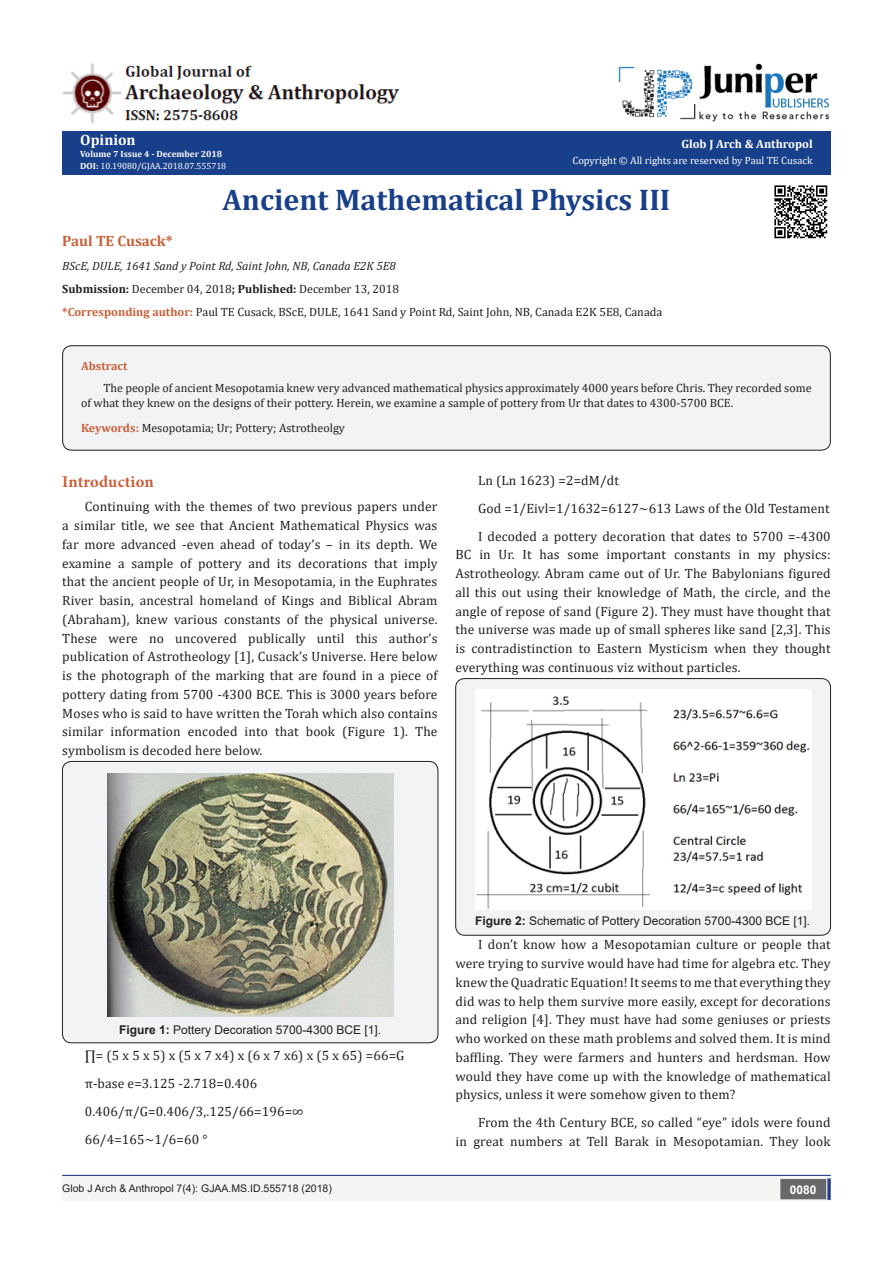
<style>
.page{position:relative;width:893px;height:1263px;background:#fff}
.page>*{position:absolute;margin:0;border:0;box-sizing:border-box;transform-origin:0 0}
.t1{font:700 30px "Cambria";color:#183f89}
.t2{font:700 16.5px "Minion Pro";letter-spacing:.005em;color:#ca5f37}
.t3{font:700 15px "Cambria";color:#ca5f37}
.t4{font:700 15px "Cambria";color:#fff}
.t5{font:13.5px/18.8px "Cambria";letter-spacing:.01em;color:#231f20;text-align:justify}
.t6{font:12px/15.8px "Cambria";color:#231f20}
.t7{font:12px "Arial";color:#231f20}
.t8{font:italic 12px "Cambria";color:#231f20}
.t9{font:700 12px "Cambria";color:#fff}
.t10{font:700 12px "Cambria";color:#ca5f37}
.t11{font:700 12px "Arial";color:#fff}
.t12{font:10.5px "Arial";color:#231f20}
.t13{font:10.5px "Cambria";color:#fff}
.t14{font:9px "Cambria";color:#fff}
.t15{font:700 9px "Cambria";color:#fff}
.s1{font-weight:700}
.s2{font-weight:700;color:#ca5f37}
</style>
<div class="page">
<div style="left:62px;top:131px;width:769px;height:44px;background:#183f89"></div>
<div style="left:62px;top:1176px;width:494px;height:25px;background:#f5f5f4"></div>
<div style="left:503px;top:1176px;width:328px;height:25px;background:#f5f5f4"></div>
<svg style="left:827px;top:1178px;width:4px;height:22px"></svg>
<div style="left:781px;top:1180px;width:44px;height:18px;background:#68676a"></div>
<div style="left:780px;top:1179px;width:46px;height:20px;border:2px solid #68676a"></div>
<hr style="left:62px;top:1175px;width:769px;height:1px;background:#253f8e">
<img style="left:618px;top:63px;width:211px;height:59px">
<img style="left:62px;top:63px;width:338px;height:60px">
<div style="left:62px;top:761px;width:376px;height:282px;background:#f2f3f4;border-radius:9px"></div>
<div style="left:62px;top:761px;width:376px;height:282px;border:1px solid #231f20;border-radius:9px"></div>
<img style="left:107px;top:774px;width:286px;height:243px">
<div style="left:456px;top:678px;width:374px;height:257px;background:#f2f3f4;border-radius:9px"></div>
<div style="left:455px;top:678px;width:376px;height:257px;border:1px solid #231f20;border-radius:9px"></div>
<img style="left:475px;top:689px;width:336px;height:221px">
<div style="left:63px;top:346px;width:767px;height:104px;background:#f2f3f4;border-radius:9px"></div>
<div style="left:62px;top:345px;width:769px;height:105px;border:1px solid #231f20;border-radius:9px"></div>
<img style="left:774px;top:185px;width:54px;height:54px">
<p class="t4" style="left:80px;top:129px;width:57px">Opinion</p>
<p class="t15" style="left:80px;top:148px;width:143px">Volume 7 Issue 4 - December 2018</p>
<p class="t14" style="left:80px;top:161px;width:148px"><span class="s1">DOI:</span> 10.19080/GJAA.2018.07.555718</p>
<p class="t9" style="left:681px;top:136px;width:133px">Glob J Arch &amp; Anthropol</p>
<p class="t13" style="left:572px;top:154px;width:242px">Copyright © All rights are reserved by Paul TE Cusack</p>
<p class="t1" style="left:222px;top:179px;width:450px">Ancient Mathematical Physics III</p>
<p class="t3" style="left:62px;top:230px;width:112px">Paul TE Cusack*</p>
<p class="t8" style="left:62px;top:257px;width:335px">BScE, DULE, 1641 Sand y Point Rd, Saint John, NB, Canada E2K 5E8</p>
<p class="t6" style="left:62px;top:281px;width:338px"><span class="s1">Submission:</span> December 04, 2018<span class="s1">; Published:</span> December 13, 2018</p>
<p class="t6" style="left:62px;top:304px;width:602px"><span class="s2">*Corresponding author:</span> Paul TE Cusack, BScE, DULE, 1641 Sand y Point Rd, Saint John, NB, Canada E2K 5E8, Canada</p>
<p class="t10" style="left:81px;top:357px;width:48px">Abstract</p>
<p class="t6" style="left:81px;top:380px;width:732px;text-indent:22px">The people of ancient Mesopotamia knew very advanced mathematical physics approximately 4000 years before Chris. They recorded some of what they knew on the designs of their pottery. Herein, we examine a sample of pottery from Ur that dates to 4300-5700 BCE.</p>
<p class="t6" style="left:81px;top:420px;width:265px"><span class="s2">Keywords:</span> Mesopotamia; Ur; Pottery; Astrotheolgy</p>
<p class="t2" style="left:62px;top:470px;width:93px">Introduction</p>
<p class="t5" style="left:62px;top:497px;width:377px;text-indent:22px">Continuing with the themes of two previous papers under a similar title, we see that Ancient Mathematical Physics was far more advanced -even ahead of today’s – in its depth. We examine a sample of pottery and its decorations that imply that the ancient people of Ur, in Mesopotamia, in the Euphrates River basin, ancestral homeland of Kings and Biblical Abram (Abraham), knew various constants of the physical universe.<br>These were no uncovered publically until this author’s publication of Astrotheology [1], Cusack’s Universe. Here below is the photograph of the marking that are found in a piece of pottery dating from 5700 -4300 BCE. This is 3000 years before Moses who is said to have written the Torah which also contains similar information encoded into that book (Figure 1). The symbolism is decoded here below.</p>
<p class="t5" style="left:478px;top:471px;width:143px">Ln (Ln 1623) =2=dM/dt</p>
<p class="t5" style="left:478px;top:499px;width:353px">God =1/Eivl=1/1632=6127~613 Laws of the Old Testament</p>
<p class="t5" style="left:455px;top:526px;width:377px;text-indent:22px">I decoded a pottery decoration that dates to 5700 =-4300<br>BC in Ur. It has some important constants in my physics:<br>Astrotheology. Abram came out of Ur. The Babylonians figured all this out using their knowledge of Math, the circle, and the angle of repose of sand (Figure 2). They must have thought that the universe was made up of small spheres like sand [2,3]. This is contradistinction to Eastern Mysticism when they thought everything was continuous viz without particles.</p>
<p class="t7" style="left:119px;top:1021px;width:264px"><span class="s1">Figure 1:</span> Pottery Decoration 5700-4300 BCE [1].</p>
<p class="t5" style="left:85px;top:1046px;width:321px">∏= (5 x 5 x 5) x (5 x 7 x4) x (6 x 7 x6) x (5 x 65) =66=G</p>
<p class="t5" style="left:85px;top:1074px;width:174px">π-base e=3.125 -2.718=0.406</p>
<p class="t5" style="left:85px;top:1102px;width:221px">0.406/π/G=0.406/3,.125/66=196=∞</p>
<p class="t5" style="left:85px;top:1129px;width:124px">66/4=165~1/6=60 °</p>
<p class="t7" style="left:475px;top:912px;width:336px"><span class="s1">Figure 2:</span> Schematic of Pottery Decoration 5700-4300 BCE [1].</p>
<p class="t5" style="left:455px;top:935px;width:377px;text-indent:22px">I don’t know how a Mesopotamian culture or people that were trying to survive would have had time for algebra etc. They knew the Quadratic Equation! It seems to me that everything they did was to help them survive more easily, except for decorations and religion [4]. They must have had some geniuses or priests who worked on these math problems and solved them. It is mind baffling. They were farmers and hunters and herdsman. How would they have come up with the knowledge of mathematical physics, unless it were somehow given to them?</p>
<p class="t5" style="left:455px;top:1113px;width:377px;text-align:right">From the 4th Century BCE, so called “eye” idols were found<br>in great numbers at Tell Barak in Mesopotamian. They look</p>
<p class="t12" style="left:62px;top:1181px;width:271px">Glob J Arch &amp; Anthropol 7(4): GJAA.MS.ID.555718 (2018)</p>
<p class="t11" style="left:790px;top:1181px;width:28px">0080</p>
</div>
